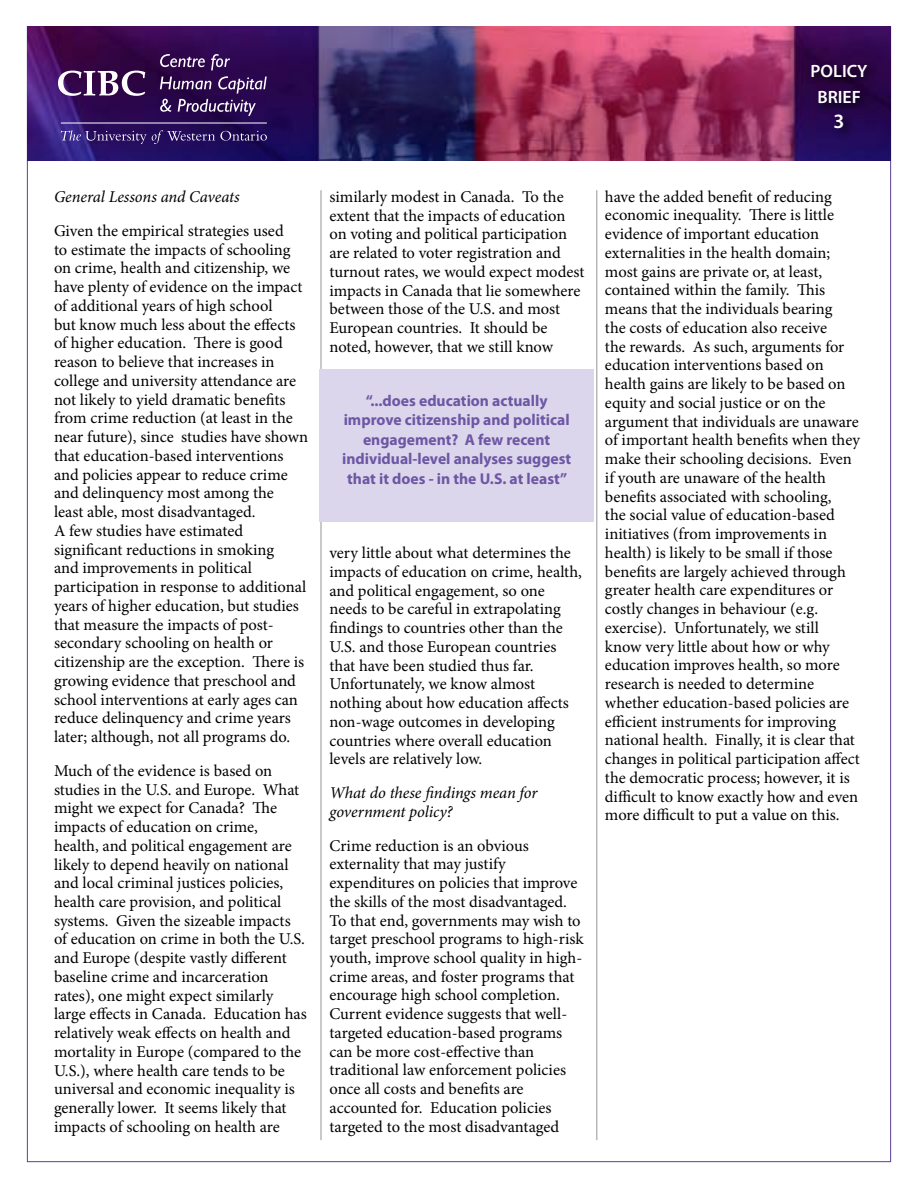
<style>
.page{position:relative;width:918px;height:1188px;background:#fff}
.page>*{position:absolute;margin:0;border:0;box-sizing:border-box;transform-origin:0 0}
.t1{font:600 20.4px "Myriad Pro";color:#fff}
.t2{font:600 17.85px/25.5px "Myriad Pro";color:#fff;text-align:center}
.t3{font:16.5px/18.8px "Minion Pro";color:#000}
.t4{font:italic 16.5px/18.8px "Minion Pro";letter-spacing:-.005em;color:#000}
.t5{font:700 15.75px/19.5px "Myriad Pro";color:#6d56a4;text-align:center}
</style>
<div class="page">
<hr style="left:321px;top:190px;width:1px;height:950px;background:#939598">
<hr style="left:596px;top:190px;width:1px;height:950px;background:#939598">
<img style="left:27px;top:26px;width:864px;height:134px">
<div style="left:807px;top:62px;width:72px;height:78px;background:#000;opacity:.75"></div>
<svg style="left:160px;top:54px;width:45px;height:13px"></svg>
<svg style="left:211px;top:54px;width:19px;height:16px"></svg>
<svg style="left:160px;top:76px;width:107px;height:40px;background:#4e326b"></svg>
<svg style="left:58px;top:71px;width:87px;height:25px"></svg>
<svg style="left:61px;top:130px;width:206px;height:14px;background:#422e75"></svg>
<hr style="left:61px;top:123px;width:206px;height:1px;background:#fff">
<div style="left:319px;top:369px;width:275px;height:153px;background:#dbd6eb"></div>
<p class="t2" style="left:811px;top:58px;width:58px">POLICY<br>BRIEF</p>
<p class="t1" style="left:834px;top:108px;width:12px">3</p>
<p class="t4" style="left:54px;top:188px;width:187px">General Lessons and Caveats</p>
<p class="t3" style="left:54px;top:221px;width:256px">Given the empirical strategies used<br>to estimate the impacts of schooling on crime, health and citizenship, we have plenty of evidence on the impact of additional years of high school<br>but know much less about the effects of higher education. There is good reason to believe that increases in college and university attendance are not likely to yield dramatic benefits from crime reduction (at least in the near future), since studies have shown that education-based interventions and policies appear to reduce crime and delinquency most among the<br>least able, most disadvantaged.<br>A few studies have estimated significant reductions in smoking<br>and improvements in political participation in response to additional years of higher education, but studies that measure the impacts of post&shy;secondary schooling on health or citizenship are the exception. There is growing evidence that preschool and school interventions at early ages can reduce delinquency and crime years later; although, not all programs do.</p>
<p class="t3" style="left:54px;top:761px;width:254px">Much of the evidence is based on studies in the U.S. and Europe. What might we expect for Canada? The impacts of education on crime, health, and political engagement are likely to depend heavily on national and local criminal justices policies, health care provision, and political systems. Given the sizeable impacts of education on crime in both the U.S. and Europe (despite vastly different baseline crime and incarceration rates), one might expect similarly large effects in Canada. Education has relatively weak effects on health and mortality in Europe (compared to the U.S.), where health care tends to be universal and economic inequality is generally lower. It seems likely that impacts of schooling on health are</p>
<p class="t3" style="left:329px;top:187px;width:257px">similarly modest in Canada. To the extent that the impacts of education on voting and political participation are related to voter registration and turnout rates, we would expect modest impacts in Canada that lie somewhere between those of the U.S. and most European countries. It should be noted, however, that we still know</p>
<p class="t5" style="left:342px;top:390px;width:231px">“...does education actually improve citizenship and political engagement? A few recent individual-level analyses suggest that it does - in the U.S. at least”</p>
<p class="t3" style="left:329px;top:544px;width:254px">very little about what determines the impacts of education on crime, health, and political engagement, so one needs to be careful in extrapolating findings to countries other than the U.S. and those European countries that have been studied thus far.<br>Unfortunately, we know almost nothing about how education affects non-wage outcomes in developing countries where overall education levels are relatively low.</p>
<p class="t4" style="left:329px;top:783px;width:210px">What do these findings mean for government policy?</p>
<p class="t3" style="left:329px;top:836px;width:256px">Crime reduction is an obvious externality that may justify expenditures on policies that improve the skills of the most disadvantaged.<br>To that end, governments may wish to target preschool programs to high-risk youth, improve school quality in high&shy;crime areas, and foster programs that encourage high school completion.<br>Current evidence suggests that well&shy;targeted education-based programs can be more cost-effective than traditional law enforcement policies once all costs and benefits are accounted for. Education policies targeted to the most disadvantaged</p>
<p class="t3" style="left:605px;top:187px;width:257px">have the added benefit of reducing economic inequality. There is little evidence of important education externalities in the health domain; most gains are private or, at least, contained within the family. This means that the individuals bearing<br>the costs of education also receive<br>the rewards. As such, arguments for education interventions based on health gains are likely to be based on equity and social justice or on the argument that individuals are unaware of important health benefits when they make their schooling decisions. Even if youth are unaware of the health benefits associated with schooling,<br>the social value of education-based initiatives (from improvements in health) is likely to be small if those benefits are largely achieved through greater health care expenditures or costly changes in behaviour (e.g. exercise). Unfortunately, we still<br>know very little about how or why education improves health, so more research is needed to determine whether education-based policies are efficient instruments for improving national health. Finally, it is clear that changes in political participation affect the democratic process; however, it is difficult to know exactly how and even more difficult to put a value on this.</p>
</div>
